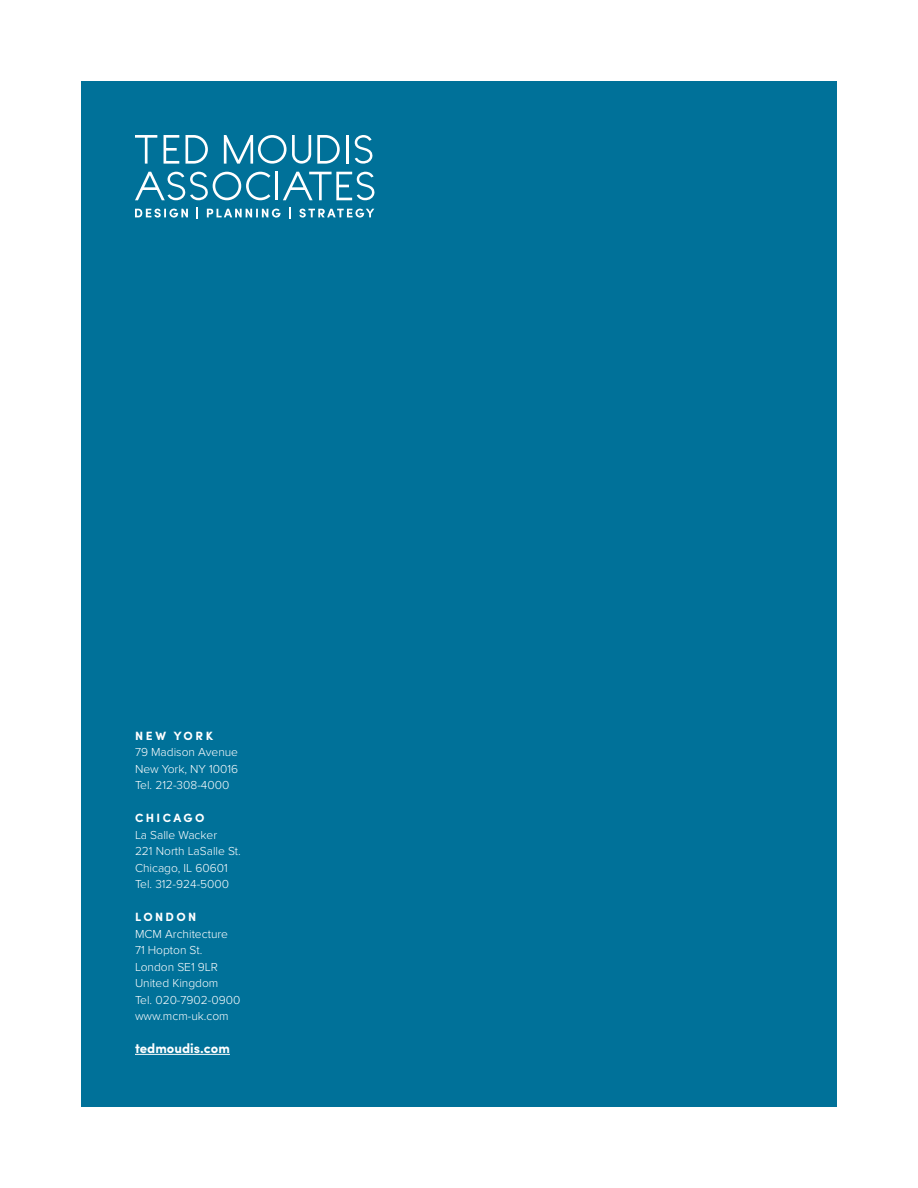
<style>
.page{position:relative;width:918px;height:1188px;background:#fff}
.page>*{position:absolute;margin:0;border:0;box-sizing:border-box;transform-origin:0 0}
.t1{font:700 13.5px "Sofia Pro";color:#fff}
.t2{font:300 12px "Proxima Nova";color:#fff}
.t3{font:700 12px "Sofia Pro";letter-spacing:.2em;color:#fff}
</style>
<div class="page">
<div style="left:81px;top:81px;width:756px;height:1026px;background:#007199"></div>
<hr style="left:135px;top:1054px;width:95px;height:1px;background:#fff">
<svg style="left:186px;top:135px;width:22px;height:29px"></svg>
<svg style="left:135px;top:135px;width:22px;height:29px"></svg>
<svg style="left:164px;top:135px;width:15px;height:29px"></svg>
<svg style="left:317px;top:135px;width:23px;height:29px"></svg>
<hr style="left:346px;top:135px;width:3px;height:29px;background:#fff">
<svg style="left:224px;top:135px;width:87px;height:29px"></svg>
<svg style="left:355px;top:135px;width:18px;height:29px"></svg>
<hr style="left:275px;top:172px;width:3px;height:28px;background:#fff">
<svg style="left:283px;top:172px;width:92px;height:29px"></svg>
<svg style="left:135px;top:172px;width:135px;height:29px"></svg>
<svg style="left:299px;top:209px;width:75px;height:9px"></svg>
<svg style="left:207px;top:209px;width:74px;height:9px"></svg>
<svg style="left:197px;top:207px;width:1px;height:12px"></svg>
<svg style="left:289px;top:207px;width:2px;height:12px"></svg>
<svg style="left:135px;top:209px;width:53px;height:9px"></svg>
<p class="t3" style="left:135px;top:726px;width:80px">NEW YORK</p>
<p class="t2" style="left:135px;top:745px;width:105px">79 Madison Avenue</p>
<p class="t2" style="left:135px;top:762px;width:105px">New York, NY 10016</p>
<p class="t2" style="left:135px;top:778px;width:96px">Tel. 212-308-4000</p>
<p class="t3" style="left:135px;top:809px;width:71px">CHICAGO</p>
<p class="t2" style="left:135px;top:828px;width:84px">La Salle Wacker</p>
<p class="t2" style="left:135px;top:844px;width:107px">221 North LaSalle St.</p>
<p class="t2" style="left:135px;top:861px;width:94px">Chicago, IL 60601</p>
<p class="t2" style="left:135px;top:877px;width:96px">Tel. 312-924-5000</p>
<p class="t3" style="left:135px;top:908px;width:63px">LONDON</p>
<p class="t2" style="left:135px;top:927px;width:95px">MCM Architecture</p>
<p class="t2" style="left:135px;top:943px;width:69px">71 Hopton St.</p>
<p class="t2" style="left:135px;top:960px;width:85px">London SE1 9LR</p>
<p class="t2" style="left:135px;top:976px;width:85px">United Kingdom</p>
<p class="t2" style="left:135px;top:993px;width:107px">Tel. 020-7902-0900</p>
<p class="t2" style="left:135px;top:1009px;width:95px">www.mcm-uk.com</p>
<p class="t1" style="left:135px;top:1038px;width:96px">tedmoudis.com</p>
</div>
